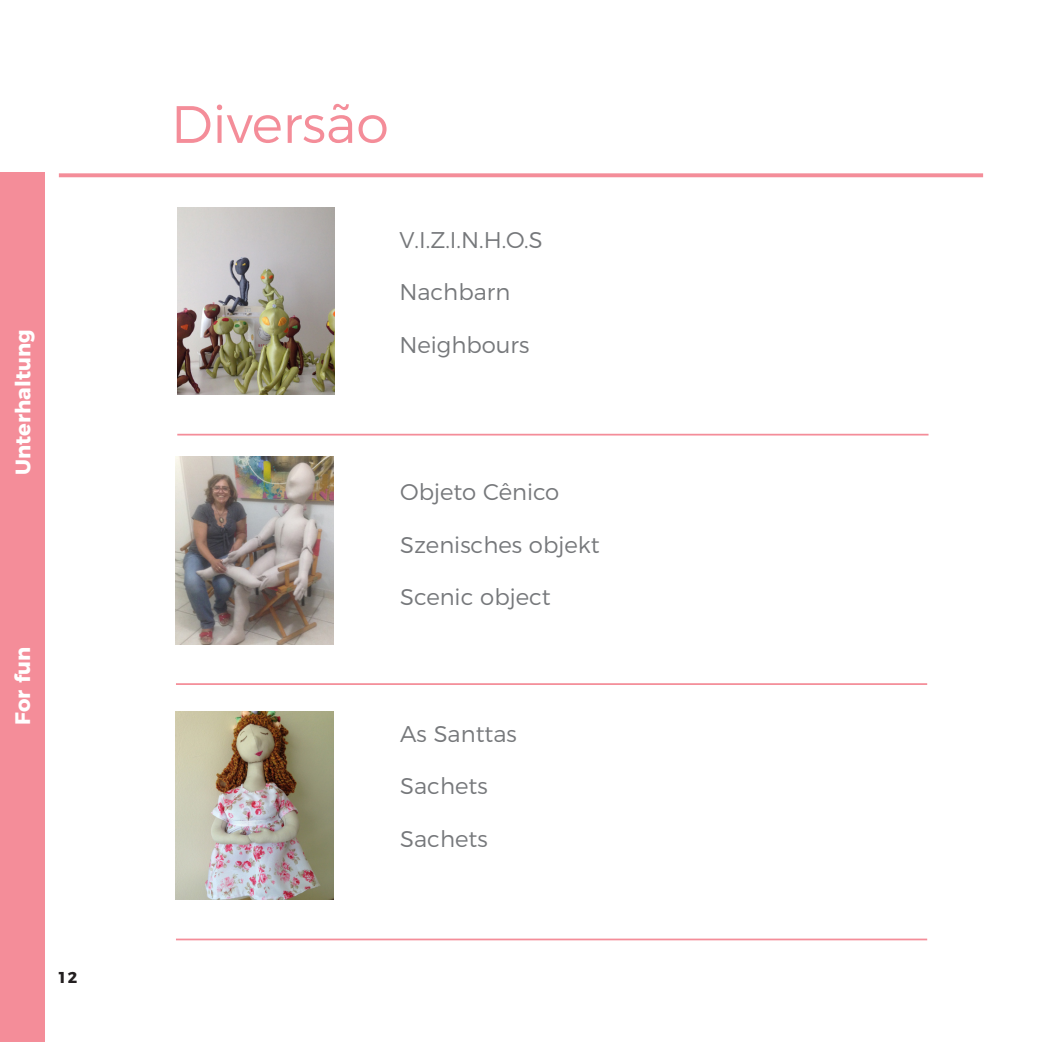
<style>
.page{position:relative;width:1042px;height:1042px;background:#fff}
.page>*{position:absolute;margin:0;border:0;box-sizing:border-box;transform-origin:0 0}
.Information_Title{font:300 52.5px "Montserrat";color:#f48d99}
.Exhibition_Title_Fut{font:300 22.75px "Montserrat";color:#76787b}
.Date{font:700 21px "Montserrat";color:#fff}
.t1{font:700 15.75px "Montserrat";color:#231f20}
</style>
<div class="page">
<img style="left:177px;top:207px;width:158px;height:188px">
<svg style="left:59px;top:173px;width:924px;height:4px;background:#f496a1"></svg>
<hr style="left:177px;top:434px;width:751px;height:1px;background:#f48d99">
<img style="left:176px;top:456px;width:157px;height:188px">
<hr style="left:176px;top:683px;width:751px;height:2px;background:#f48d99">
<img style="left:176px;top:712px;width:157px;height:188px">
<hr style="left:176px;top:938px;width:751px;height:2px;background:#f48d99">
<div style="left:0;top:172px;width:45px;height:869px;background:#f48d99"></div>
<p class="Date" style="left:6px;top:475px;width:147px;rotate:-90deg">Unterhaltung</p>
<p class="Date" style="left:5px;top:725px;width:80px;rotate:-90deg">For fun</p>
<p class="t1" style="left:59px;top:964px;width:20px">12</p>
<p class="Information_Title" style="left:171px;top:83px;width:219px">Diversão</p>
<p class="Exhibition_Title_Fut" style="left:399px;top:222px;width:145px">V.I.Z.I.N.H.O.S</p>
<p class="Exhibition_Title_Fut" style="left:399px;top:274px;width:112px">Nachbarn</p>
<p class="Exhibition_Title_Fut" style="left:399px;top:327px;width:131px">Neighbours</p>
<p class="Exhibition_Title_Fut" style="left:400px;top:474px;width:161px">Objeto Cênico</p>
<p class="Exhibition_Title_Fut" style="left:400px;top:526px;width:201px">Szenisches objekt</p>
<p class="Exhibition_Title_Fut" style="left:400px;top:579px;width:152px">Scenic object</p>
<p class="Exhibition_Title_Fut" style="left:400px;top:715px;width:118px">As Santtas</p>
<p class="Exhibition_Title_Fut" style="left:400px;top:768px;width:89px">Sachets</p>
<p class="Exhibition_Title_Fut" style="left:400px;top:820px;width:89px">Sachets</p>
</div>
